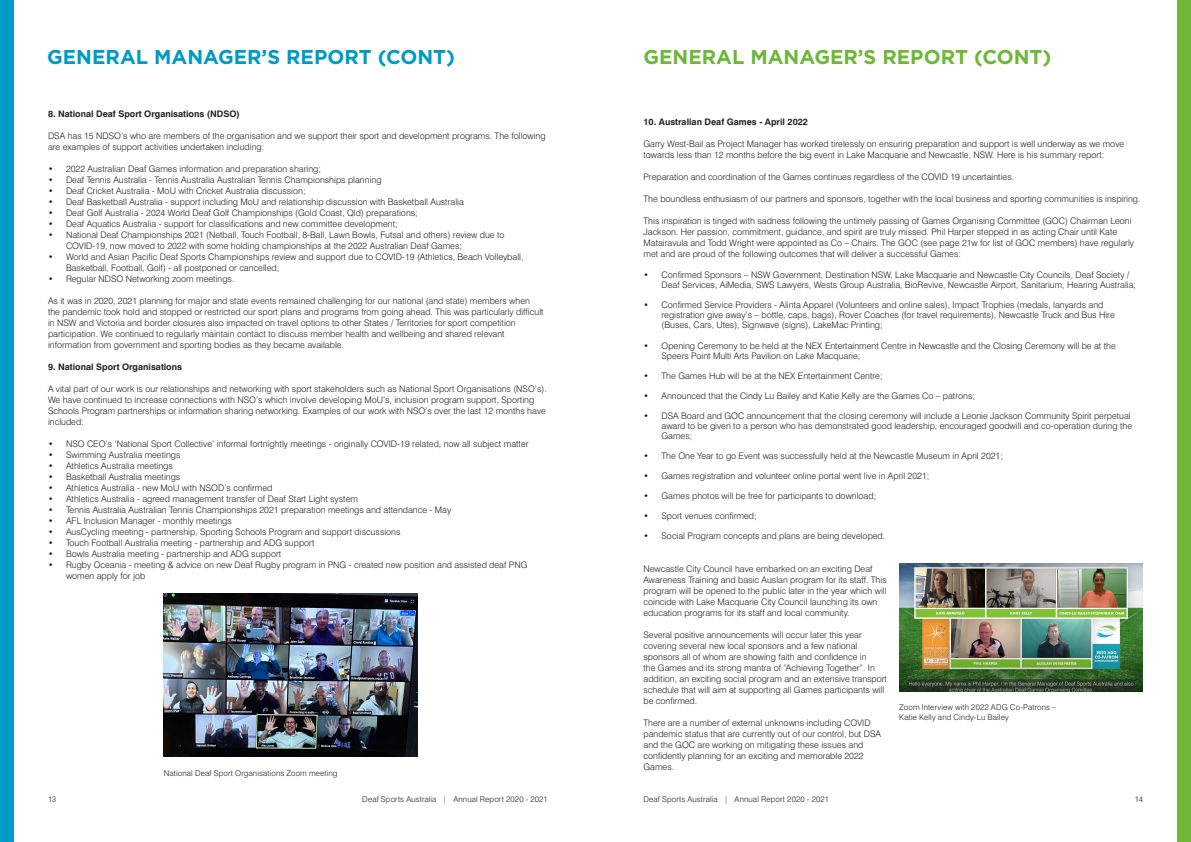
<style>
.page{position:relative;width:1191px;height:842px;background:#fff}
.page>*{position:absolute;margin:0;border:0;box-sizing:border-box;transform-origin:0 0}
.t1{font:700 20px "Gotham";color:#009ac4}
.t2{font:700 20px "Gotham";color:#6eb739}
.Paragraph_Style_1{font:300 9px/11px "Swiss 721 BT";color:#231f20}
.Paragraph_Style_1-2{font:700 9px "Swiss 721 BT";color:#231f20}
.t3{font:300 8px/9.6px "Swiss 721 BT";letter-spacing:.015em;color:#231f20}
</style>
<div class="page">
<div style="left:0;top:0;width:14px;height:842px;background:#009ac4"></div>
<div style="left:1176px;top:0;width:15px;height:842px;background:#6eb739"></div>
<img style="left:164px;top:593px;width:253px;height:164px">
<img style="left:899px;top:563px;width:244px;height:129px">
<p class="t1" style="left:47px;top:45px;width:409px">GENERAL MANAGER’S REPORT (CONT)</p>
<p class="t2" style="left:643px;top:45px;width:409px">GENERAL MANAGER’S REPORT (CONT)</p>
<p class="Paragraph_Style_1-2" style="left:48px;top:108px;width:193px">8. National Deaf Sport Organisations (NDSO)</p>
<p class="Paragraph_Style_1" style="left:48px;top:130px;width:499px">DSA has 15 NDSO’s who are members of the organisation and we support their sport and development programs. The following are examples of support activities undertaken including:</p>
<p class="Paragraph_Style_1" style="left:48px;top:163px;width:274px">• 2022 Australian Deaf Games information and preparation sharing;</p>
<p class="Paragraph_Style_1" style="left:48px;top:174px;width:335px">• Deaf Tennis Australia - Tennis Australia Australian Tennis Championships planning</p>
<p class="Paragraph_Style_1" style="left:48px;top:185px;width:259px">• Deaf Cricket Australia - MoU with Cricket Australia discussion;</p>
<p class="Paragraph_Style_1" style="left:48px;top:196px;width:417px">• Deaf Basketball Australia - support including MoU and relationship discussion with Basketball Australia</p>
<p class="Paragraph_Style_1" style="left:48px;top:207px;width:371px">• Deaf Golf Australia - 2024 World Deaf Golf Championships (Gold Coast, Qld) preparations;</p>
<p class="Paragraph_Style_1" style="left:48px;top:218px;width:351px">• Deaf Aquatics Australia - support for classifications and new committee development;</p>
<p class="Paragraph_Style_1" style="left:66px;top:229px;width:440px;text-indent:-18px">• National Deaf Championships 2021 (Netball, Touch Football, 8-Ball, Lawn Bowls, Futsal and others) review due to<br>COVID-19, now moved to 2022 with some holding championships at the 2022 Australian Deaf Games;</p>
<p class="Paragraph_Style_1" style="left:66px;top:251px;width:459px;text-indent:-18px">• World and Asian Pacific Deaf Sports Championships review and support due to COVID-19 (Athletics, Beach Volleyball,<br>Basketball, Football, Golf) - all postponed or cancelled;</p>
<p class="Paragraph_Style_1" style="left:48px;top:273px;width:188px">• Regular NDSO Networking zoom meetings.</p>
<p class="Paragraph_Style_1" style="left:48px;top:295px;width:497px">As it was in 2020, 2021 planning for major and state events remained challenging for our national (and state) members when the pandemic took hold and stopped or restricted our sport plans and programs from going ahead. This was particularly difficult in NSW and Victoria and border closures also impacted on travel options to other States / Territories for sport competition participation. We continued to regularly maintain contact to discuss member health and wellbeing and shared relevant information from government and sporting bodies as they became available.</p>
<p class="Paragraph_Style_1-2" style="left:48px;top:361px;width:136px">9. National Sport Organisations</p>
<p class="Paragraph_Style_1" style="left:48px;top:383px;width:500px">A vital part of our work is our relationships and networking with sport stakeholders such as National Sport Organisations (NSO’s).<br>We have continued to increase connections with NSO’s which involve developing MoU’s, inclusion program support, Sporting Schools Program partnerships or information sharing networking. Examples of our work with NSO’s over the last 12 months have included:</p>
<p class="Paragraph_Style_1" style="left:48px;top:438px;width:482px">• NSO CEO’s ‘National Sport Collective’ informal fortnightly meetings - originally COVID-19 related, now all subject matter</p>
<p class="Paragraph_Style_1" style="left:48px;top:449px;width:134px">• Swimming Australia meetings</p>
<p class="Paragraph_Style_1" style="left:48px;top:460px;width:126px">• Athletics Australia meetings</p>
<p class="Paragraph_Style_1" style="left:48px;top:471px;width:134px">• Basketball Australia meetings</p>
<p class="Paragraph_Style_1" style="left:48px;top:482px;width:226px">• Athletics Australia - new MoU with NSOD’s confirmed</p>
<p class="Paragraph_Style_1" style="left:48px;top:493px;width:311px">• Athletics Australia - agreed management transfer of Deaf Start Light system</p>
<p class="Paragraph_Style_1" style="left:48px;top:504px;width:405px">• Tennis Australia Australian Tennis Championships 2021 preparation meetings and attendance - May</p>
<p class="Paragraph_Style_1" style="left:48px;top:515px;width:185px">• AFL Inclusion Manager - monthly meetings</p>
<p class="Paragraph_Style_1" style="left:48px;top:526px;width:354px">• AusCycling meeting - partnership, Sporting Schools Program and support discussions</p>
<p class="Paragraph_Style_1" style="left:48px;top:537px;width:268px">• Touch Football Australia meeting - partnership and ADG support</p>
<p class="Paragraph_Style_1" style="left:48px;top:548px;width:235px">• Bowls Australia meeting - partnership and ADG support</p>
<p class="Paragraph_Style_1" style="left:66px;top:559px;width:463px;text-indent:-18px">• Rugby Oceania - meeting &amp; advice on new Deaf Rugby program in PNG - created new position and assisted deaf PNG women apply for job</p>
<p class="t3" style="left:164px;top:768px;width:175px">National Deaf Sport Organisations Zoom meeting</p>
<p class="Paragraph_Style_1-2" style="left:643px;top:117px;width:166px">10. Australian Deaf Games - April 2022</p>
<p class="Paragraph_Style_1" style="left:643px;top:139px;width:482px">Garry West-Bail as Project Manager has worked tirelessly on ensuring preparation and support is well underway as we move towards less than 12 months before the big event in Lake Macquarie and Newcastle, NSW. Here is his summary report:</p>
<p class="Paragraph_Style_1" style="left:643px;top:172px;width:372px">Preparation and coordination of the Games continues regardless of the COVID 19 uncertainties.</p>
<p class="Paragraph_Style_1" style="left:643px;top:194px;width:498px">The boundless enthusiasm of our partners and sponsors, together with the local business and sporting communities is inspiring.</p>
<p class="Paragraph_Style_1" style="left:643px;top:216px;width:492px">This inspiration is tinged with sadness following the untimely passing of Games Organising Committee (GOC) Chairman Leoni Jackson. Her passion, commitment, guidance, and spirit are truly missed. Phil Harper stepped in as acting Chair until Kate Matairavula and Todd Wright were appointed as Co – Chairs. The GOC (see page 21w for list of GOC members) have regularly met and are proud of the following outcomes that will deliver a successful Games:</p>
<p class="Paragraph_Style_1" style="left:661px;top:270px;width:476px;line-height:10px;text-indent:-18px">• Confirmed Sponsors – NSW Government, Destination NSW, Lake Macquarie and Newcastle City Councils, Deaf Society /<br>Deaf Services, AiMedia, SWS Lawyers, Wests Group Australia, BioRevive, Newcastle Airport, Sanitarium, Hearing Australia;</p>
<p class="Paragraph_Style_1" style="left:661px;top:300px;width:455px;line-height:10px;text-indent:-18px">• Confirmed Service Providers - Alinta Apparel (Volunteers and online sales), Impact Trophies (medals, lanyards and registration give away’s – bottle, caps, bags), Rover Coaches (for travel requirements), Newcastle Truck and Bus Hire (Buses, Cars, Utes), Signwave (signs), LakeMac Printing;</p>
<p class="Paragraph_Style_1" style="left:661px;top:340px;width:456px;line-height:10px;text-indent:-18px">• Opening Ceremony to be held at the NEX Entertainment Centre in Newcastle and the Closing Ceremony will be at the<br>Speers Point Multi Arts Pavilion on Lake Macquarie;</p>
<p class="Paragraph_Style_1" style="left:643px;top:370px;width:241px">• The Games Hub will be at the NEX Entertainment Centre;</p>
<p class="Paragraph_Style_1" style="left:643px;top:390px;width:333px">• Announced that the Cindy Lu Bailey and Katie Kelly are the Games Co – patrons;</p>
<p class="Paragraph_Style_1" style="left:661px;top:410px;width:472px;line-height:10px;text-indent:-18px">• DSA Board and GOC announcement that the closing ceremony will include a Leonie Jackson Community Spirit perpetual award to be given to a person who has demonstrated good leadership, encouraged goodwill and co-operation during the<br>Games;</p>
<p class="Paragraph_Style_1" style="left:643px;top:450px;width:361px">• The One Year to go Event was successfully held at the Newcastle Museum in April 2021;</p>
<p class="Paragraph_Style_1" style="left:643px;top:470px;width:287px">• Games registration and volunteer online portal went live in April 2021;</p>
<p class="Paragraph_Style_1" style="left:643px;top:490px;width:234px">• Games photos will be free for participants to download;</p>
<p class="Paragraph_Style_1" style="left:643px;top:510px;width:115px">• Sport venues confirmed;</p>
<p class="Paragraph_Style_1" style="left:643px;top:530px;width:243px">• Social Program concepts and plans are being developed.</p>
<p class="Paragraph_Style_1" style="left:643px;top:564px;width:245px">Newcastle City Council have embarked on an exciting Deaf Awareness Training and basic Auslan program for its staff. This program will be opened to the public later in the year which will coincide with Lake Macquarie City Council launching its own education programs for its staff and local community.</p>
<p class="Paragraph_Style_1" style="left:643px;top:630px;width:245px">Several positive announcements will occur later this year covering several new local sponsors and a few national sponsors all of whom are showing faith and confidence in<br>the Games and its strong mantra of “Achieving Together”. In addition, an exciting social program and an extensive transport schedule that will aim at supporting all Games participants will be confirmed.</p>
<p class="Paragraph_Style_1" style="left:643px;top:718px;width:239px">There are a number of external unknowns including COVID pandemic status that are currently out of our control, but DSA and the GOC are working on mitigating these issues and confidently planning for an exciting and memorable 2022<br>Games.</p>
<p class="t3" style="left:899px;top:703px;width:158px">Zoom Interview with 2022 ADG Co-Patrons –<br>Katie Kelly and Cindy-Lu Bailey</p>
<p class="t3" style="left:48px;top:794px;width:10px">13</p>
<p class="t3" style="left:362px;top:794px;width:187px">Deaf Sports Australia | Annual Report 2020 - 2021</p>
<p class="t3" style="left:643px;top:794px;width:187px">Deaf Sports Australia | Annual Report 2020 - 2021</p>
<p class="t3" style="left:1134px;top:794px;width:10px">14</p>
</div>
